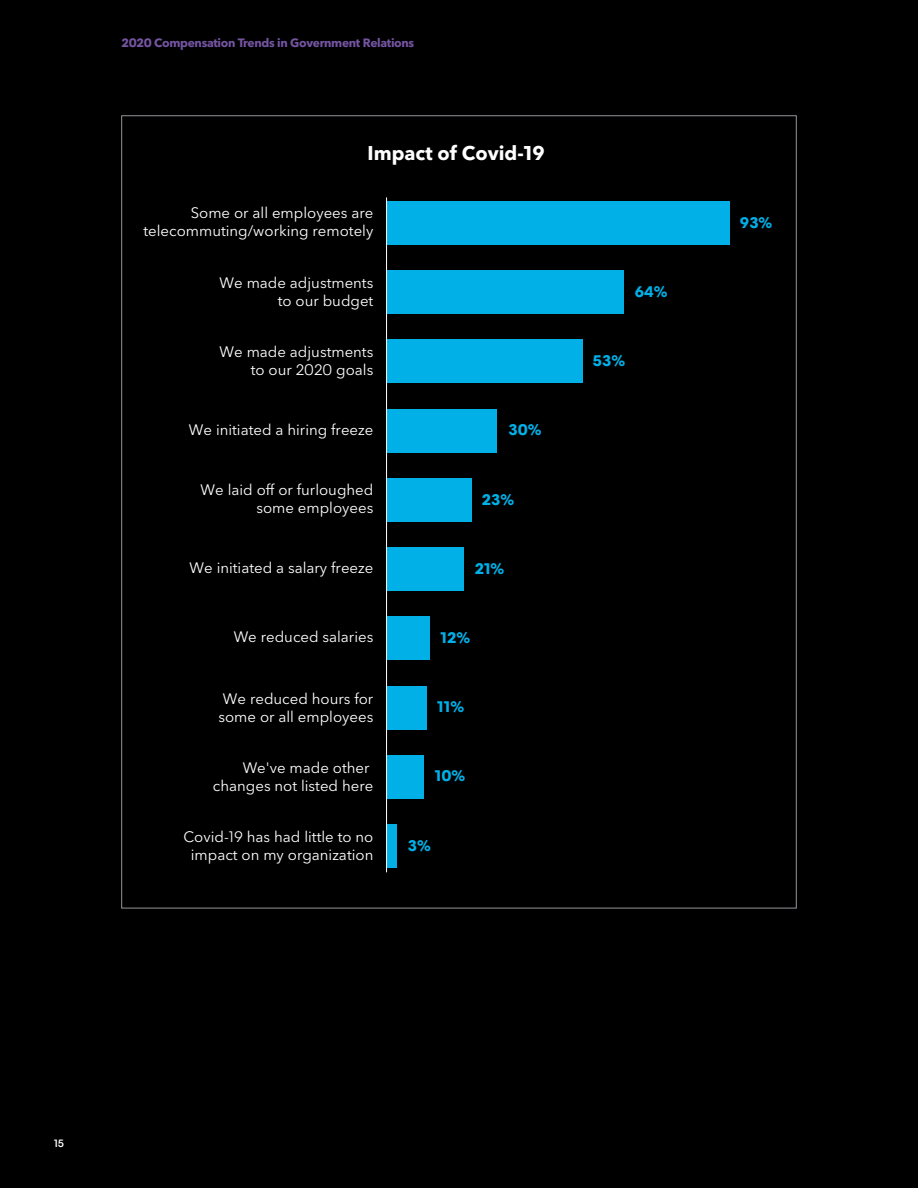
<style>
.page{position:relative;width:918px;height:1188px;background:#000001}
.page>*{position:absolute;margin:0;border:0;box-sizing:border-box;transform-origin:0 0}
.t1{font:700 19.65px "Avenir Next P For BBG";color:#fff}
.t2{font:700 15.15px "Avenir Next P For BBG";color:#00b0e7}
.t3{font:15px/18px "Avenir Next P For BBG";color:#fff;text-align:right}
.t4{font:700 12px "Avenir Next P For BBG";letter-spacing:-.025em;color:#7554a2}
.t5{font:600 10.5px "Avenir Next P For BBG";color:#fff}
</style>
<div class="page">
<div style="left:387px;top:201px;width:343px;height:44px;background:#00b0e7"></div>
<div style="left:387px;top:270px;width:237px;height:44px;background:#00b0e7"></div>
<div style="left:387px;top:340px;width:196px;height:43px;background:#00b0e7"></div>
<div style="left:387px;top:409px;width:110px;height:44px;background:#00b0e7"></div>
<div style="left:387px;top:478px;width:84px;height:44px;background:#00b0e7"></div>
<div style="left:387px;top:547px;width:77px;height:44px;background:#00b0e7"></div>
<div style="left:387px;top:617px;width:43px;height:43px;background:#00b0e7"></div>
<div style="left:387px;top:686px;width:40px;height:44px;background:#00b0e7"></div>
<div style="left:387px;top:755px;width:37px;height:44px;background:#00b0e7"></div>
<div style="left:387px;top:824px;width:10px;height:44px;background:#00b0e7"></div>
<hr style="left:386px;top:197px;width:1px;height:675px;background:#fff">
<p class="t4" style="left:122px;top:35px;width:294px">2020 Compensation Trends in Government Relations</p>
<p class="t1" style="left:368px;top:141px;width:179px">Impact of Covid-19</p>
<p class="t3" style="left:143px;top:204px;width:231px">Some or all employees are telecommuting/working remotely</p>
<p class="t3" style="left:220px;top:274px;width:155px">We made adjustments to our budget</p>
<p class="t3" style="left:220px;top:343px;width:155px">We made adjustments to our 2020 goals</p>
<p class="t3" style="left:189px;top:420px;width:186px">We initiated a hiring freeze</p>
<p class="t3" style="left:201px;top:481px;width:174px">We laid o- or furloughed some employees</p>
<p class="t3" style="left:190px;top:559px;width:185px">We initiated a salary freeze</p>
<p class="t3" style="left:234px;top:628px;width:141px">We reduced salaries</p>
<p class="t3" style="left:218px;top:690px;width:156px;text-align:center">We reduced hours for some or all employees</p>
<p class="t3" style="left:213px;top:759px;width:162px">We've made other changes not listed here</p>
<p class="t3" style="left:183px;top:828px;width:191px;text-align:center">Covid-19 has had little to no impact on my organization</p>
<p class="t2" style="left:508px;top:421px;width:35px">30%</p>
<p class="t2" style="left:482px;top:490px;width:34px">23%</p>
<p class="t2" style="left:475px;top:559px;width:31px">21%</p>
<p class="t2" style="left:440px;top:628px;width:31px">12%</p>
<p class="t2" style="left:437px;top:698px;width:28px">11%</p>
<p class="t2" style="left:435px;top:767px;width:32px">10%</p>
<p class="t2" style="left:408px;top:836px;width:24px">3%</p>
<p class="t2" style="left:635px;top:282px;width:34px">64%</p>
<p class="t2" style="left:593px;top:351px;width:34px">53%</p>
<p class="t2" style="left:740px;top:213px;width:34px">93%</p>
<p class="t5" style="left:54px;top:1137px;width:12px">15</p>
</div>
